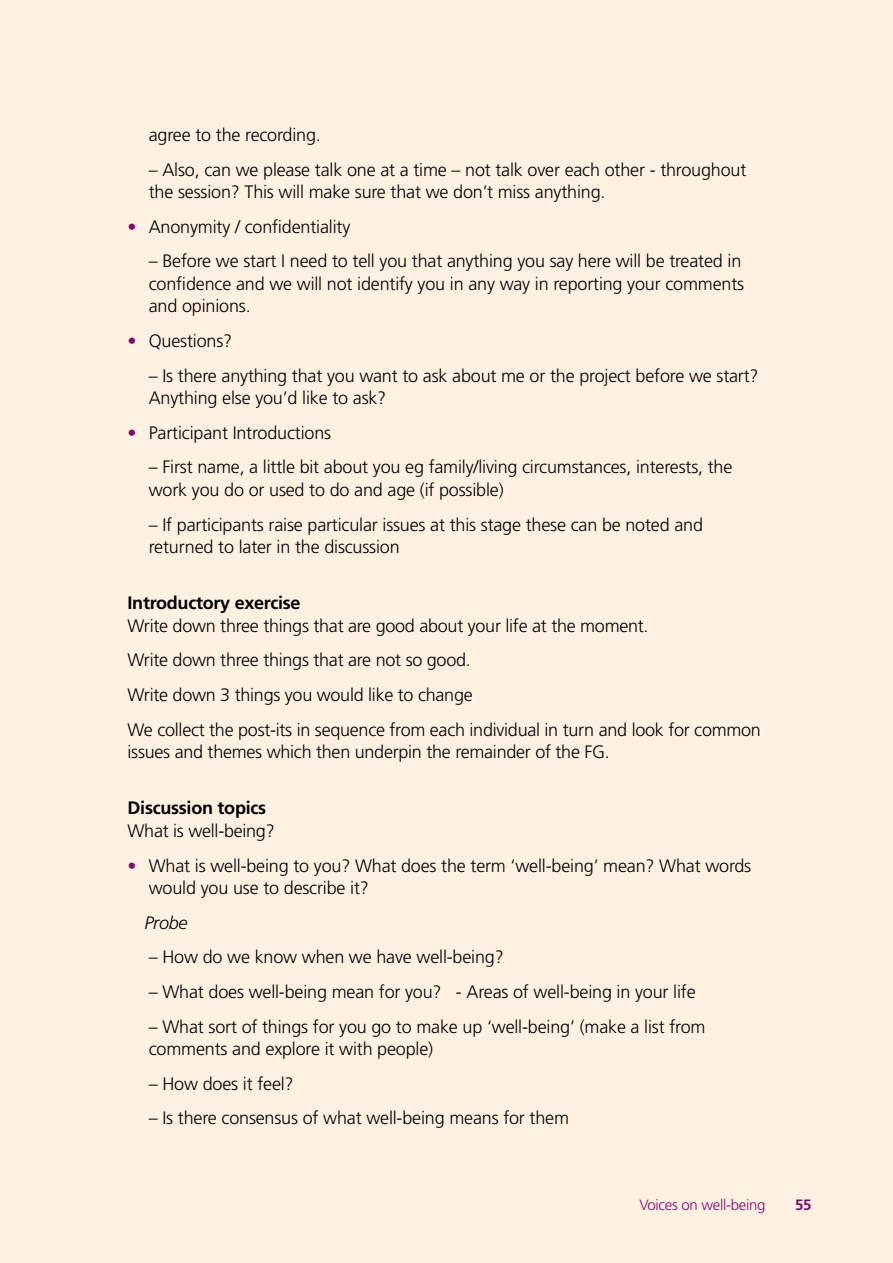
<style>
.page{position:relative;width:893px;height:1263px;background:#fff1e2}
.page>*{position:absolute;margin:0;border:0;box-sizing:border-box;transform-origin:0 0}
.t1{font:300 18px/22.5px "Frutiger LT Std";letter-spacing:-.01em;color:#000}
.t2{font:700 18px "Frutiger LT Std";letter-spacing:-.015em;color:#000}
.t3{font:italic 300 18px "Frutiger LT Std";letter-spacing:-.015em;color:#000}
.t4{font:300 15px "Frutiger LT Std";letter-spacing:-.02em;color:#7e0c6e}
.t5{font:700 15px "Frutiger LT Std";color:#7e0c6e}
.s1{color:#7e0c6e}
</style>
<div class="page">
<p class="t1" style="left:149px;top:124px;width:174px">agree to the recording.</p>
<p class="t1" style="left:149px;top:158px;width:599px">– Also, can we please talk one at a time – not talk over each other - throughout the session? This will make sure that we don’t miss anything.</p>
<p class="t1" style="left:128px;top:216px;width:224px"><span class="s1">•</span> Anonymity / confidentiality</p>
<p class="t1" style="left:149px;top:250px;width:597px">– Before we start I need to tell you that anything you say here will be treated in confidence and we will not identify you in any way in reporting your comments and opinions.</p>
<p class="t1" style="left:128px;top:330px;width:106px"><span class="s1">•</span> Questions?</p>
<p class="t1" style="left:149px;top:364px;width:611px">– Is there anything that you want to ask about me or the project before we start?<br>Anything else you’d like to ask?</p>
<p class="t1" style="left:128px;top:422px;width:205px"><span class="s1">•</span> Participant Introductions</p>
<p class="t1" style="left:149px;top:456px;width:585px">– First name, a little bit about you eg family/living circumstances, interests, the work you do or used to do and age (if possible)</p>
<p class="t1" style="left:149px;top:513px;width:556px">– If participants raise particular issues at this stage these can be noted and returned to later in the discussion</p>
<p class="t2" style="left:128px;top:592px;width:174px">Introductory exercise</p>
<p class="t1" style="left:128px;top:608px;width:635px;line-height:34.7px">Write down three things that are good about your life at the moment.<br>Write down three things that are not so good.<br>Write down 3 things you would like to change<br>We collect the post-its in sequence from each individual in turn and look for common</p>
<p class="t1" style="left:128px;top:741px;width:484px">issues and themes which then underpin the remainder of the FG.</p>
<p class="t2" style="left:128px;top:797px;width:140px">Discussion topics</p>
<p class="t1" style="left:128px;top:820px;width:149px">What is well-being?</p>
<p class="t1" style="left:149px;top:854px;width:604px;text-indent:-21px"><span class="s1">•</span> What is well-being to you? What does the term ‘well-being’ mean? What words would you use to describe it?</p>
<p class="t3" style="left:145px;top:912px;width:44px">Probe</p>
<p class="t1" style="left:149px;top:946px;width:356px">– How do we know when we have well-being?</p>
<p class="t1" style="left:149px;top:981px;width:548px">– What does well-being mean for you? - Areas of well-being in your life</p>
<p class="t1" style="left:149px;top:1015px;width:558px">– What sort of things for you go to make up ‘well-being’ (make a list from comments and explore it with people)</p>
<p class="t1" style="left:149px;top:1072px;width:146px">– How does it feel?</p>
<p class="t1" style="left:149px;top:1107px;width:422px">– Is there consensus of what well-being means for them</p>
<p class="t4" style="left:639px;top:1197px;width:127px">Voices on well-being</p>
<p class="t5" style="left:795px;top:1196px;width:18px">55</p>
</div>
